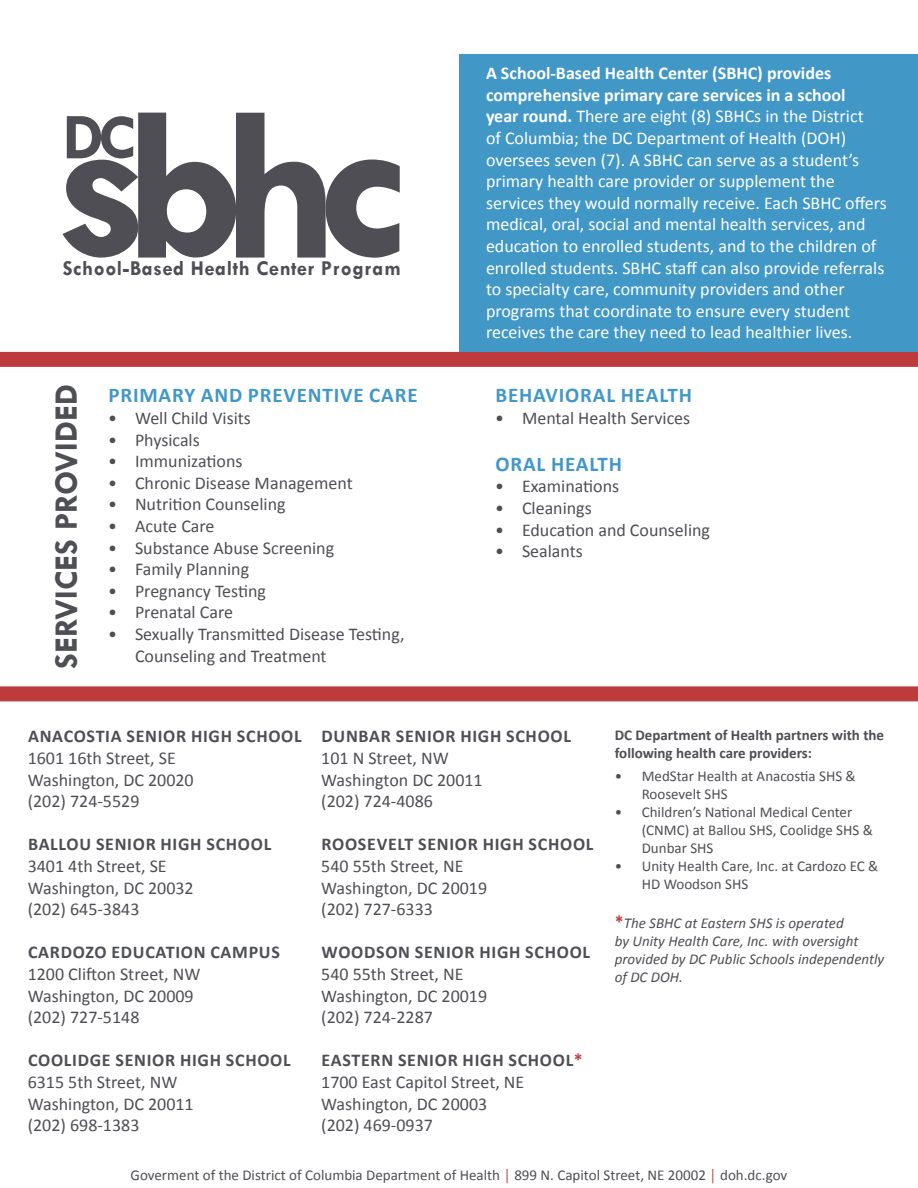
<style>
.page{position:relative;width:918px;height:1188px;background:#fff}
.page>*{position:absolute;margin:0;border:0;box-sizing:border-box;transform-origin:0 0}
.t1{font:700 33px "Tw Cen";color:#4e4f54}
.t2{font:700 21.3px "Tw Cen";letter-spacing:.03em;color:#4e4e54}
.t3{font:700 21px "Calibri";letter-spacing:.04em;color:#4198c7}
.t4{font:18px/21.6px "Calibri";color:#4e4f54}
.t5{font:18px/21.6px "Calibri";color:#fff}
.t6{font:700 18px "Calibri";letter-spacing:.04em;color:#4e4f54}
.t7{font:15px/18px "Calibri";color:#4e4f54}
.t8{font:italic 15px/18px "Calibri";color:#4e4f54}
.t9{font:700 15px/18px "Calibri";color:#4e4f54}
.s1{font-weight:700}
.s2{font-weight:700;color:#be3b3c}
.s3{font-weight:700;font-style:normal;font-size:18px;color:#be3b3c}
.s4{color:#be3b3c}
</style>
<div class="page">
<svg style="left:0;top:352px;width:918px;height:349px"></svg>
<svg style="left:63px;top:113px;width:337px;height:145px"></svg>
<div style="left:460px;top:55px;width:458px;height:297px;background:#4198c7"></div>
<p class="t2" style="left:63px;top:256px;width:340px">School-Based Health Center Program</p>
<h1 class="t1" style="left:47px;top:669px;width:286px;rotate:-90deg">SERVICES PROVIDED</h1>
<p class="t3" style="left:108px;top:382px;width:311px">PRIMARY AND PREVENTIVE CARE</p>
<p class="t4" style="left:108px;top:407px;width:144px">• Well Child Visits</p>
<p class="t4" style="left:108px;top:429px;width:93px">• Physicals</p>
<p class="t4" style="left:108px;top:451px;width:136px">• Immunizations</p>
<p class="t4" style="left:108px;top:472px;width:246px">• Chronic Disease Management</p>
<p class="t4" style="left:108px;top:494px;width:179px">• Nutrition Counseling</p>
<p class="t4" style="left:108px;top:515px;width:108px">• Acute Care</p>
<p class="t4" style="left:108px;top:537px;width:228px">• Substance Abuse Screening</p>
<p class="t4" style="left:108px;top:559px;width:143px">• Family Planning</p>
<p class="t4" style="left:108px;top:580px;width:160px">• Pregnancy Testing</p>
<p class="t4" style="left:108px;top:602px;width:127px">• Prenatal Care</p>
<p class="t4" style="left:135px;top:623px;width:271px;text-indent:-27px">• Sexually Transmitted Disease Testing,<br>Counseling and Treatment</p>
<p class="t5" style="left:486px;top:62px;width:402px"><span class="s1">A School-Based Health Center (SBHC) provides comprehensive primary care services in a school<br>year round.</span> There are eight (8) SBHCs in the District<br>of Columbia; the DC Department of Health (DOH) oversees seven (7). A SBHC can serve as a student’s primary health care provider or supplement the services they would normally receive. Each SBHC offers medical, oral, social and mental health services, and education to enrolled students, and to the children of enrolled students. SBHC staff can also provide referrals to specialty care, community providers and other programs that coordinate to ensure every student receives the care they need to lead healthier lives.</p>
<p class="t3" style="left:495px;top:382px;width:198px">BEHAVIORAL HEALTH</p>
<p class="t4" style="left:495px;top:407px;width:197px">• Mental Health Services</p>
<p class="t3" style="left:495px;top:450px;width:128px">ORAL HEALTH</p>
<p class="t4" style="left:495px;top:476px;width:126px">• Examinations</p>
<p class="t4" style="left:495px;top:497px;width:98px">• Cleanings</p>
<p class="t4" style="left:495px;top:519px;width:217px">• Education and Counseling</p>
<p class="t4" style="left:495px;top:541px;width:89px">• Sealants</p>
<p class="t6" style="left:28px;top:725px;width:275px">ANACOSTIA SENIOR HIGH SCHOOL</p>
<p class="t4" style="left:28px;top:747px;width:168px">1601 16th Street, SE<br>Washington, DC 20020 (202) 724-5529</p>
<p class="t6" style="left:28px;top:833px;width:245px">BALLOU SENIOR HIGH SCHOOL</p>
<p class="t4" style="left:28px;top:855px;width:168px">3401 4th Street, SE<br>Washington, DC 20032 (202) 645-3843</p>
<p class="t6" style="left:28px;top:941px;width:253px">CARDOZO EDUCATION CAMPUS</p>
<p class="t4" style="left:28px;top:963px;width:174px">1200 Clifton Street, NW<br>Washington, DC 20009 (202) 727-5148</p>
<p class="t6" style="left:28px;top:1049px;width:264px">COOLIDGE SENIOR HIGH SCHOOL</p>
<p class="t4" style="left:28px;top:1071px;width:168px">6315 5th Street, NW<br>Washington, DC 20011 (202) 698-1383</p>
<p class="t6" style="left:322px;top:725px;width:251px">DUNBAR SENIOR HIGH SCHOOL</p>
<p class="t4" style="left:321px;top:747px;width:163px">101 N Street, NW<br>Washington DC 20011 (202) 724-4086</p>
<p class="t6" style="left:322px;top:833px;width:273px">ROOSEVELT SENIOR HIGH SCHOOL</p>
<p class="t4" style="left:321px;top:855px;width:168px">540 55th Street, NE<br>Washington, DC 20019 (202) 727-6333</p>
<p class="t6" style="left:322px;top:941px;width:270px">WOODSON SENIOR HIGH SCHOOL</p>
<p class="t4" style="left:321px;top:963px;width:168px">540 55th Street, NE<br>Washington, DC 20019 (202) 724-2287</p>
<p class="t4" style="left:321px;top:1050px;width:263px"><span class="s1">EASTERN SENIOR HIGH SCHOOL</span><span class="s2">*<br></span>1700 East Capitol Street, NE<br>Washington, DC 20003<br>(202) 469-0937</p>
<p class="t9" style="left:615px;top:726px;width:271px">DC Department of Health partners with the following health care providers:</p>
<p class="t7" style="left:642px;top:767px;width:216px;text-indent:-27px">• MedStar Health at Anacostia SHS &amp;<br>Roosevelt SHS</p>
<p class="t7" style="left:642px;top:803px;width:233px;text-indent:-27px">• Children’s National Medical Center (CNMC) at Ballou SHS, Coolidge SHS &amp;<br>Dunbar SHS</p>
<p class="t7" style="left:642px;top:857px;width:238px;text-indent:-27px">• Unity Health Care, Inc. at Cardozo EC &amp;<br>HD Woodson SHS</p>
<p class="t8" style="left:615px;top:914px;width:271px"><span class="s3">*</span>The SBHC at Eastern SHS is operated<br>by Unity Health Care, Inc. with oversight provided by DC Public Schools independently of DC DOH.</p>
<p class="t7" style="left:131px;top:1166px;width:658px">Goverment of the District of Columbia Department of Health <span class="s4">│</span> 899 N. Capitol Street, NE 20002 <span class="s4">│</span> doh.dc.gov</p>
</div>
